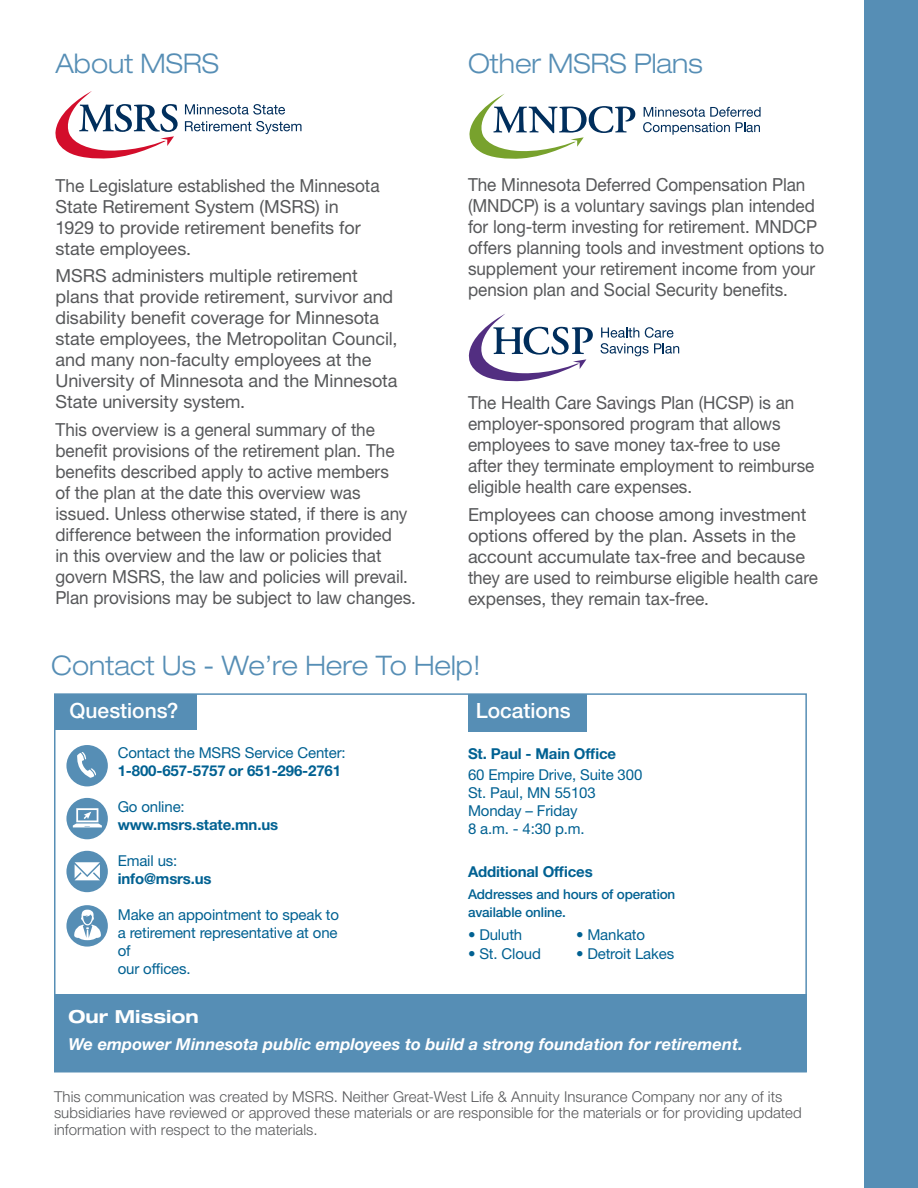
<style>
.page{position:relative;width:918px;height:1188px;background:#fff}
.page>*{position:absolute;margin:0;border:0;box-sizing:border-box;transform-origin:0 0}
.t1{font:300 expanded 27px "Helvetica Neue LT Std";color:#568eb5;scale:.95 1}
.t2{font:500 21px "Helvetica Neue LT Std";color:#fff}
.Body_Copy{font:18px/21px "Helvetica Neue LT Std";letter-spacing:-.005em;color:#57585a;scale:.95 1}
.Body_Copy-2{font:18px/21px "Helvetica Neue LT Std";letter-spacing:-.005em;color:#57585a}
.Body_Copy-3{font:18px/21px "Helvetica Neue LT Std";letter-spacing:-.005em;color:#57585a;scale:.96 1}
.Body_Copy-4{font:700 expanded 18px "Helvetica Neue LT Std";letter-spacing:.005em;color:#fff}
.Body_Copy-5{font:italic 700 16.5px "Helvetica Neue LT Std";color:#fff}
.Body_Copy-6{font:300 15px/16.5px "Helvetica Neue LT Std";letter-spacing:.005em;color:#57585a}
.t3{font:15px/18px "Helvetica Neue LT Std";letter-spacing:-.01em;color:#006192}
.t4{font:700 15px/18px "Helvetica Neue LT Std";letter-spacing:-.01em;color:#006192}
.t5{font:500 13.5px/18px "Helvetica Neue LT Std";letter-spacing:-.01em;color:#006192}
.s1{font-weight:700}
.s2{font-weight:400}
.s3{font-weight:500;font-stretch:condensed}
</style>
<div class="page">
<div style="left:54px;top:994px;width:753px;height:78px;background:#568eb5"></div>
<div style="left:468px;top:694px;width:119px;height:38px;background:#568eb5"></div>
<div style="left:54px;top:694px;width:143px;height:36px;background:#568eb5"></div>
<div style="left:66px;top:745px;width:42px;height:41px;background:#568eb5;border-radius:50%"></div>
<svg style="left:77px;top:752px;width:19px;height:26px"></svg>
<div style="left:66px;top:798px;width:42px;height:41px;background:#568eb5;border-radius:50%"></div>
<svg style="left:73px;top:808px;width:29px;height:19px"></svg>
<div style="left:66px;top:851px;width:42px;height:41px;background:#568eb5;border-radius:50%"></div>
<svg style="left:75px;top:862px;width:25px;height:18px"></svg>
<div style="left:66px;top:905px;width:42px;height:42px;background:#568eb5;border-radius:50%"></div>
<svg style="left:74px;top:910px;width:27px;height:30px"></svg>
<svg style="left:55px;top:91px;width:123px;height:68px"></svg>
<svg style="left:185px;top:104px;width:100px;height:11px"></svg>
<svg style="left:185px;top:121px;width:117px;height:13px"></svg>
<svg style="left:469px;top:94px;width:166px;height:65px"></svg>
<svg style="left:643px;top:107px;width:118px;height:28px"></svg>
<svg style="left:468px;top:314px;width:125px;height:68px"></svg>
<svg style="left:601px;top:327px;width:78px;height:29px"></svg>
<div style="left:865px;top:0;width:53px;height:1188px;background:#568eb5"></div>
<h1 class="t1" style="left:55px;top:48px;width:174px">About MSRS</h1>
<h1 class="t1" style="left:468px;top:48px;width:249px">Other MSRS Plans</h1>
<p class="Body_Copy-3" style="left:56px;top:174px;width:339px">The Legislature established the Minnesota State Retirement System (MSRS) in 1929 to provide retirement benefits for state employees.</p>
<p class="Body_Copy-2" style="left:56px;top:265px;width:344px">MSRS administers multiple retirement plans that provide retirement, survivor and disability benefit coverage for Minnesota state employees, the Metropolitan Council, and many non-faculty employees at the University of Minnesota and the Minnesota State university system.</p>
<p class="Body_Copy" style="left:56px;top:419px;width:381px">This overview is a general summary of the benefit provisions of the retirement plan. The benefits described apply to active members<br>of the plan at the date this overview was issued. Unless otherwise stated, if there is any difference between the information provided<br>in this overview and the law or policies that govern MSRS, the law and policies will prevail.<br>Plan provisions may be subject to law changes.</p>
<p class="Body_Copy" style="left:468px;top:174px;width:377px">The Minnesota Deferred Compensation Plan (MNDCP) is a voluntary savings plan intended for long-term investing for retirement. MNDCP offers planning tools and investment options to supplement your retirement income from your pension plan and Social Security benefits.</p>
<p class="Body_Copy" style="left:468px;top:392px;width:366px">The Health Care Savings Plan (HCSP) is an employer-sponsored program that allows employees to save money tax-free to use after they terminate employment to reimburse eligible health care expenses.</p>
<p class="Body_Copy-2" style="left:468px;top:504px;width:352px">Employees can choose among investment options offered by the plan. Assets in the account accumulate tax-free and because they are used to reimburse eligible health care expenses, they remain tax-free.</p>
<h1 class="t1" style="left:51px;top:649px;width:454px">Contact Us - We’re Here To Help!</h1>
<h2 class="t2" style="left:70px;top:698px;width:111px">Questions?</h2>
<h2 class="t2" style="left:476px;top:698px;width:97px">Locations</h2>
<h1 class="t3" style="left:118px;top:744px;width:230px">Contact the MSRS Service Center:<br><span class="s1">1-800-657-5757 or 651-296-2761</span></h1>
<h1 class="t4" style="left:118px;top:797px;width:162px"><span class="s2">Go online: </span>www.msrs.state.mn.us</h1>
<h1 class="t4" style="left:118px;top:851px;width:95px"><span class="s2">Email us: </span>info@msrs.us</h1>
<h1 class="t3" style="left:118px;top:906px;width:223px">Make an appointment to speak to a retirement representative at one of<br>our offices.</h1>
<h1 class="t4" style="left:468px;top:744px;width:150px">St. Paul - Main Office</h1>
<h1 class="t3" style="left:468px;top:766px;width:176px">60 Empire Drive, Suite 300</h1>
<h1 class="t3" style="left:468px;top:784px;width:129px">St. Paul, MN 55103</h1>
<h1 class="t3" style="left:468px;top:802px;width:118px">Monday – Friday<br>8 a.m. - 4:30 p.m.</h1>
<h1 class="t4" style="left:468px;top:862px;width:126px">Additional Offices</h1>
<h1 class="t5" style="left:468px;top:885px;width:209px">Addresses and hours of operation available online.</h1>
<h1 class="t3" style="left:468px;top:925px;width:56px"><span class="s3">•</span> Duluth</h1>
<h1 class="t3" style="left:576px;top:925px;width:71px"><span class="s3">•</span> Mankato</h1>
<h1 class="t3" style="left:468px;top:944px;width:74px"><span class="s3">•</span> St. Cloud</h1>
<h1 class="t3" style="left:576px;top:944px;width:100px"><span class="s3">•</span> Detroit Lakes</h1>
<p class="Body_Copy-4" style="left:68px;top:1006px;width:132px">Our Mission</p>
<p class="Body_Copy-5" style="left:68px;top:1034px;width:676px">We empower Minnesota public employees to build a strong foundation for retirement.</p>
<p class="Body_Copy-6" style="left:54px;top:1088px;width:749px">This communication was created by MSRS. Neither Great-West Life &amp; Annuity Insurance Company nor any of its subsidiaries have reviewed or approved these materials or are responsible for the materials or for providing updated information with respect to the materials.</p>
</div>
